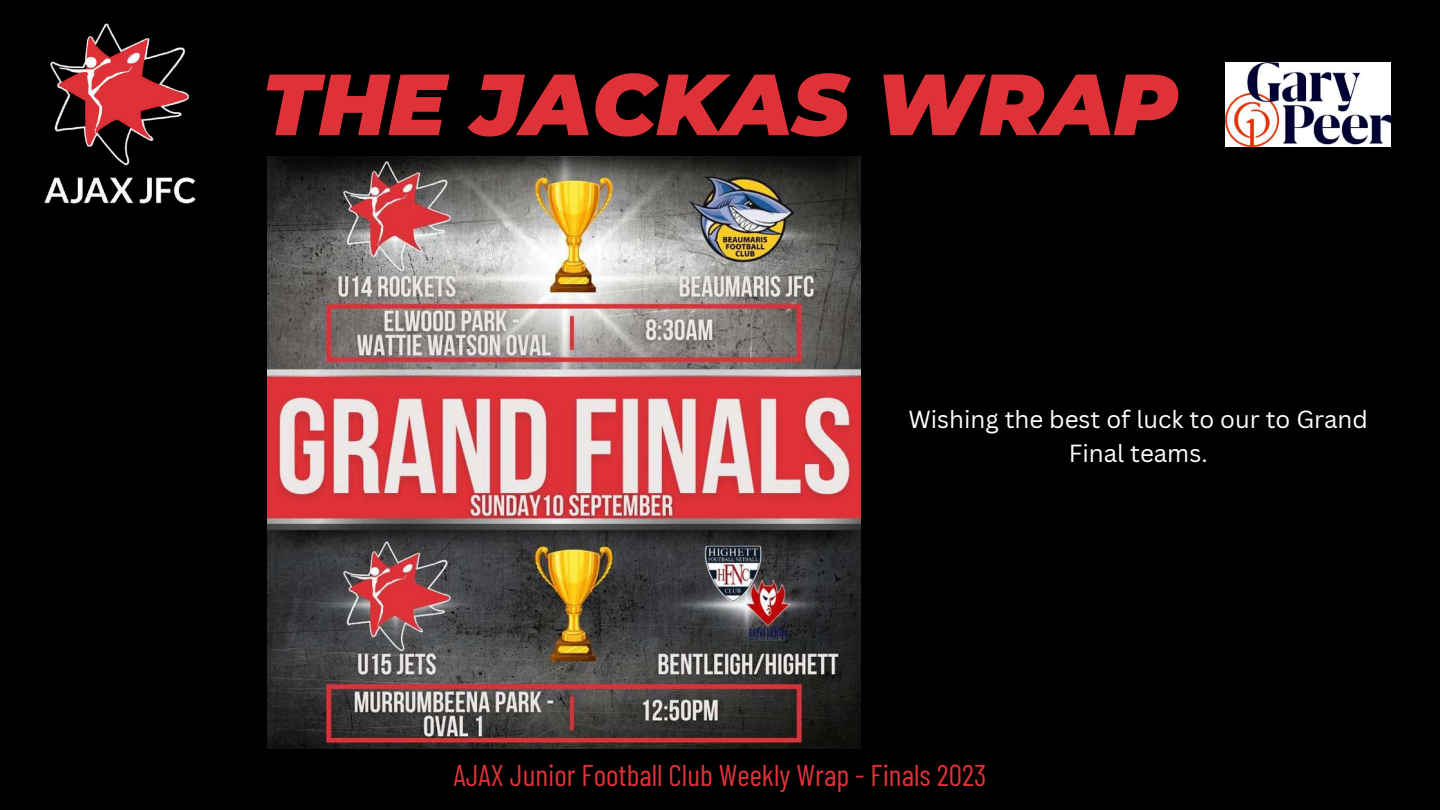
<style>
.page{position:relative;width:1440px;height:810px;background:#000}
.page>*{position:absolute;margin:0;border:0;box-sizing:border-box;transform-origin:0 0}
.t1{font:italic 900 86.6px "Montserrat";color:#df3238}
.t2{font:30px "Barlow Condensed";color:#df3238}
.t3{font:24.1px/33.5px "Canva Sans";color:#fff;text-align:center}
</style>
<div class="page">
<img style="left:44px;top:23px;width:152px;height:181px">
<img style="left:1225px;top:62px;width:165px;height:84px">
<img style="left:268px;top:156px;width:592px;height:593px">
<h1 class="t1" style="left:262px;top:51px;width:918px">THE JACKAS WRAP</h1>
<p class="t3" style="left:908px;top:402px;width:461px">Wishing the best of luck to our to Grand<br>Final teams.</p>
<p class="t2" style="left:454px;top:756px;width:534px">AJAX Junior Football Club Weekly Wrap - Finals 2023</p>
</div>
